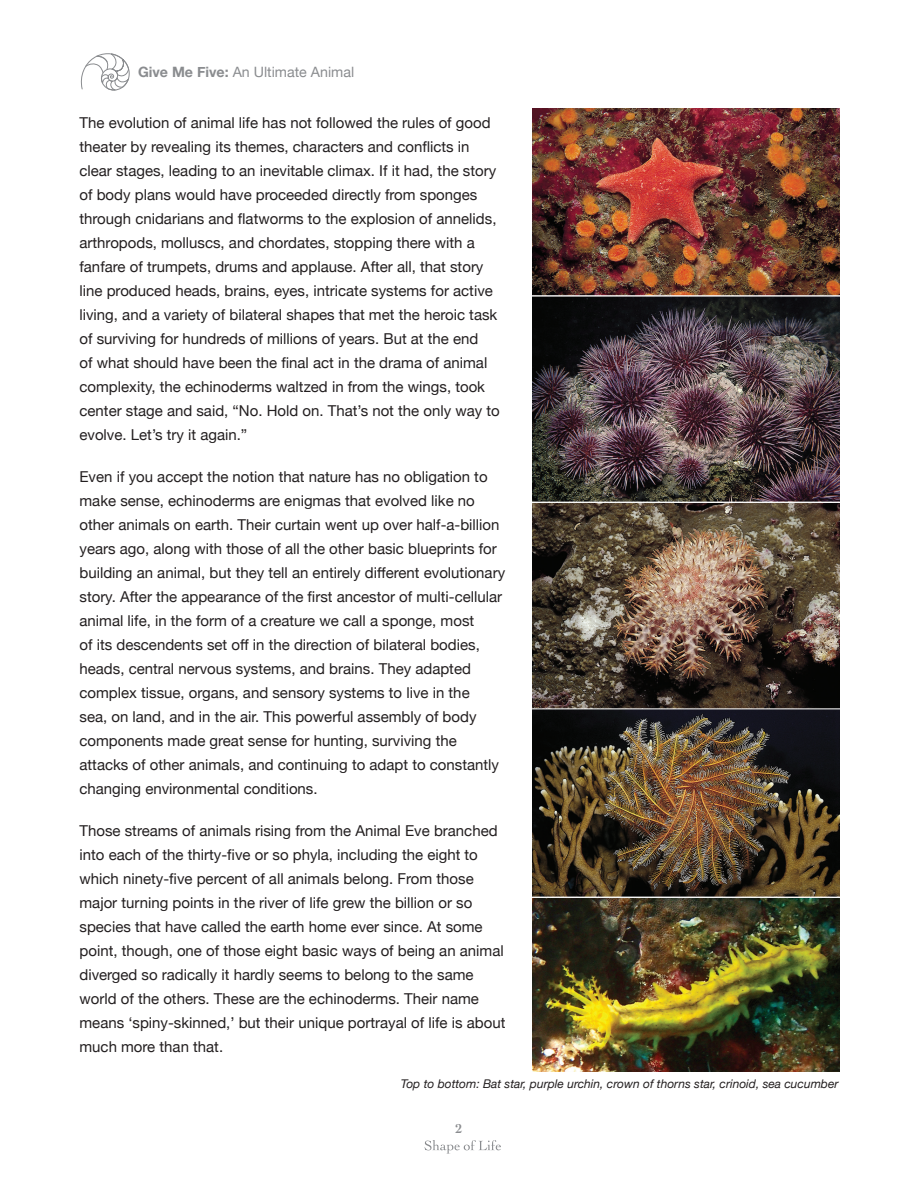
<style>
.page{position:relative;width:918px;height:1188px;background:#fff}
.page>*{position:absolute;margin:0;border:0;box-sizing:border-box;transform-origin:0 0}
.t1{font:15px/24px "Helvetica Neue";color:#231f20}
.t2{font:14.25px "Helvetica Neue";color:#8a8c8f}
.t3{font:700 13.5px "Cochin";color:#8a8c8f}
.t4{font:italic 12px "Helvetica Neue";color:#231f20}
.s1{font-weight:700}
</style>
<div class="page">
<svg style="left:425px;top:1140px;width:76px;height:14px"></svg>
<svg style="left:80px;top:53px;width:50px;height:38px"></svg>
<img style="left:533px;top:108px;width:306px;height:964px">
<p class="t2" style="left:138px;top:62px;width:218px"><span class="s1">Give Me Five:</span> An Ultimate Animal</p>
<p class="t1" style="left:80px;top:112px;width:422px">The evolution of animal life has not followed the rules of good theater by revealing its themes, characters and conflicts in clear stages, leading to an inevitable climax. If it had, the story of body plans would have proceeded directly from sponges through cnidarians and flatworms to the explosion of annelids, arthropods, molluscs, and chordates, stopping there with a fanfare of trumpets, drums and applause. After all, that story line produced heads, brains, eyes, intricate systems for active living, and a variety of bilateral shapes that met the heroic task of surviving for hundreds of millions of years. But at the end<br>of what should have been the final act in the drama of animal complexity, the echinoderms waltzed in from the wings, took center stage and said, “No. Hold on. That’s not the only way to evolve. Let’s try it again.”</p>
<p class="t1" style="left:80px;top:466px;width:427px">Even if you accept the notion that nature has no obligation to make sense, echinoderms are enigmas that evolved like no other animals on earth. Their curtain went up over half-a-billion years ago, along with those of all the other basic blueprints for building an animal, but they tell an entirely different evolutionary story. After the appearance of the first ancestor of multi-cellular animal life, in the form of a creature we call a sponge, most<br>of its descendents set off in the direction of bilateral bodies, heads, central nervous systems, and brains. They adapted complex tissue, organs, and sensory systems to live in the<br>sea, on land, and in the air. This powerful assembly of body components made great sense for hunting, surviving the attacks of other animals, and continuing to adapt to constantly changing environmental conditions.</p>
<p class="t1" style="left:80px;top:820px;width:427px">Those streams of animals rising from the Animal Eve branched into each of the thirty-five or so phyla, including the eight to which ninety-five percent of all animals belong. From those major turning points in the river of life grew the billion or so species that have called the earth home ever since. At some point, though, one of those eight basic ways of being an animal diverged so radically it hardly seems to belong to the same world of the others. These are the echinoderms. Their name means ‘spiny-skinned,’ but their unique portrayal of life is about much more than that.</p>
<p class="t4" style="left:401px;top:1076px;width:439px">Top to bottom: Bat star, purple urchin, crown of thorns star, crinoid, sea cucumber</p>
<p class="t3" style="left:455px;top:1120px;width:9px">2</p>
</div>
